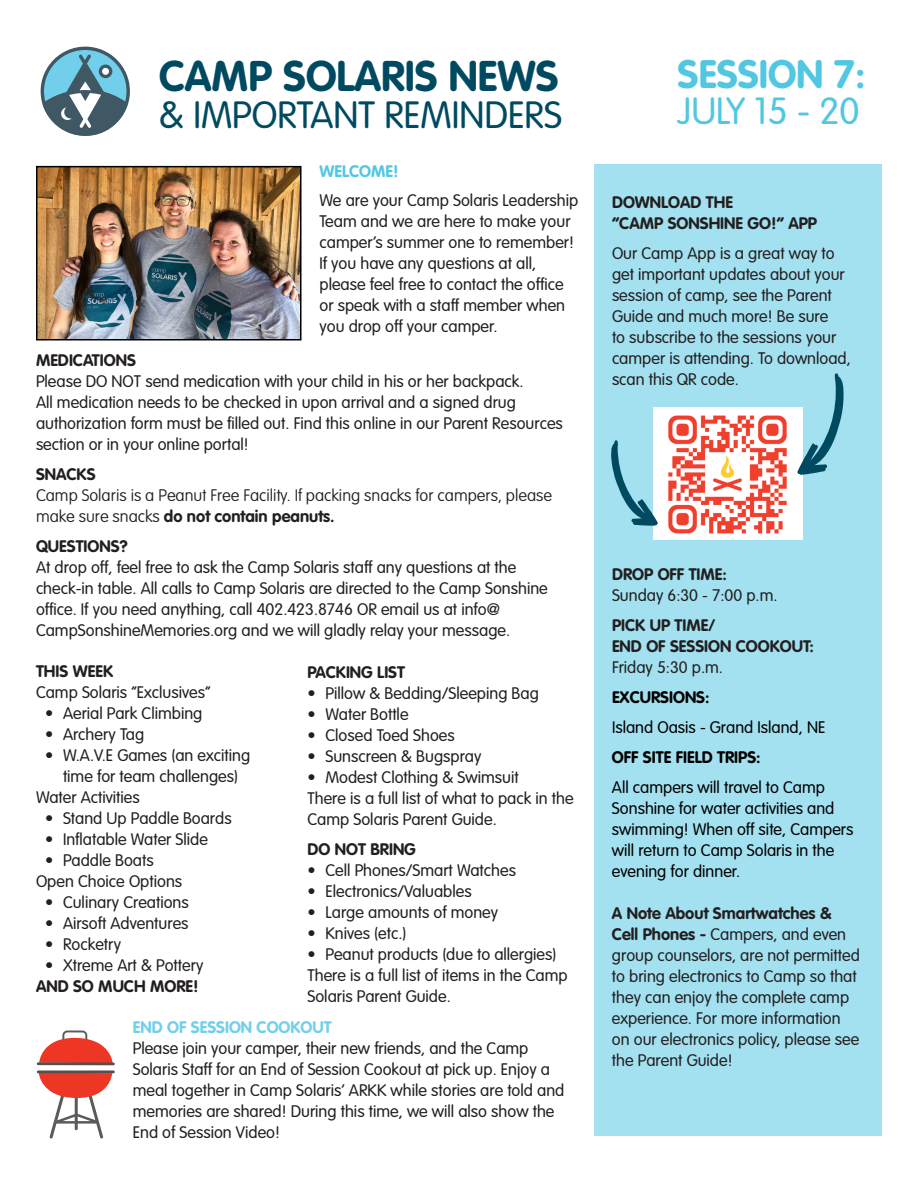
<style>
.page{position:relative;width:918px;height:1188px;background:#fff}
.page>*{position:absolute;margin:0;border:0;box-sizing:border-box;transform-origin:0 0}
.t1{font:700 42.3px "VAG Rounded Std";color:#004a61}
.t2{font:700 39.15px "VAG Rounded Std";color:#52c7e2}
.t3{font:300 37.5px "VAG Rounded Std";color:#004a61}
.t4{font:300 37.2px "VAG Rounded Std";color:#52c7e2}
.t5{font:300 16.5px/21px "VAG Rounded Std";color:#231f20}
.t6{font:300 16.5px/21px "VAG Rounded Std";color:#000}
.t7{font:700 16.5px/21px "VAG Rounded Std";color:#231f20}
.t8{font:100 16.5px/21px "VAG Rounded Std";color:#231f20}
.t9{font:700 16.5px "VAG Rounded Std";color:#000}
.t10{font:700 16.5px "VAG Rounded Std";color:#72cfec}
.t11{font:700 16.5px "VAG Rounded Std";color:#52c7e2}
.s1{font-weight:700}
.s2{font-weight:300}
</style>
<div class="page">
<div style="left:594px;top:165px;width:287px;height:971px;background:#a3e1f0"></div>
<img style="left:689px;top:408px;width:113px;height:131px">
<svg style="left:611px;top:407px;width:78px;height:132px"></svg>
<svg style="left:768px;top:373px;width:76px;height:114px"></svg>
<img style="left:39px;top:169px;width:260px;height:168px">
<div style="left:36px;top:166px;width:266px;height:174px;border:2px solid #000"></div>
<svg style="left:41px;top:47px;width:89px;height:89px"></svg>
<svg style="left:39px;top:1073px;width:73px;height:66px"></svg>
<hr style="left:37px;top:1070px;width:78px;height:3px;background:#574f4f">
<svg style="left:39px;top:1030px;width:74px;height:32px"></svg>
<hr style="left:37px;top:1062px;width:78px;height:3px;background:#574f4f">
<p class="t1" style="left:159px;top:51px;width:401px">CAMP SOLARIS NEWS</p>
<p class="t3" style="left:159px;top:94px;width:404px">&amp; IMPORTANT REMINDERS</p>
<p class="t11" style="left:320px;top:162px;width:81px">WELCOME!</p>
<p class="t5" style="left:320px;top:190px;width:260px">We are your Camp Solaris Leadership<br>Team and we are here to make your camper’s summer one to remember!<br>If you have any questions at all, please feel free to contact the office or speak with a staff member when you drop off your camper.</p>
<p class="t5" style="left:36px;top:351px;width:528px"><span class="s1">MEDICATIONS<br></span>Please DO NOT send medication with your child in his or her backpack.<br>All medication needs to be checked in upon arrival and a signed drug authorization form must be filled out. Find this online in our Parent Resources section or in your online portal!</p>
<p class="t8" style="left:36px;top:465px;width:518px"><span class="s1">SNACKS<br></span>Camp Solaris is a Peanut Free Facility. If packing snacks for campers, please make sure snacks <span class="s1">do not contain peanuts.</span></p>
<p class="t5" style="left:36px;top:537px;width:513px"><span class="s1">QUESTIONS?<br></span>At drop off, feel free to ask the Camp Solaris staff any questions at the check-in table. All calls to Camp Solaris are directed to the Camp Sonshine office. If you need anything, call 402.423.8746 OR email us at info@ CampSonshineMemories.org and we will gladly relay your message.</p>
<p class="t7" style="left:36px;top:661px;width:79px">THIS WEEK</p>
<p class="t5" style="left:36px;top:682px;width:176px">Camp Solaris “Exclusives”</p>
<p class="t5" style="left:45px;top:703px;width:159px">• Aerial Park Climbing</p>
<p class="t5" style="left:45px;top:724px;width:101px">• Archery Tag</p>
<p class="t5" style="left:45px;top:745px;width:207px;text-align:center">• W.A.V.E Games (an exciting time for team challenges)</p>
<p class="t5" style="left:36px;top:787px;width:105px">Water Activities</p>
<p class="t5" style="left:45px;top:808px;width:188px">• Stand Up Paddle Boards</p>
<p class="t5" style="left:45px;top:829px;width:165px">• Inflatable Water Slide</p>
<p class="t5" style="left:45px;top:850px;width:110px">• Paddle Boats</p>
<p class="t5" style="left:36px;top:871px;width:148px">Open Choice Options</p>
<p class="t5" style="left:45px;top:892px;width:145px">• Culinary Creations</p>
<p class="t5" style="left:45px;top:913px;width:145px">• Airsoft Adventures</p>
<p class="t5" style="left:45px;top:934px;width:78px">• Rocketry</p>
<p class="t5" style="left:45px;top:955px;width:160px">• Xtreme Art &amp; Pottery</p>
<p class="t7" style="left:36px;top:976px;width:164px">AND SO MUCH MORE!</p>
<p class="t10" style="left:133px;top:1018px;width:200px">END OF SESSION COOKOUT</p>
<p class="t5" style="left:133px;top:1038px;width:433px">Please join your camper, their new friends, and the Camp Solaris Staff for an End of Session Cookout at pick up. Enjoy a meal together in Camp Solaris’ ARKK while stories are told and memories are shared! During this time, we will also show the End of Session Video!</p>
<p class="t7" style="left:308px;top:663px;width:99px">PACKING LIST</p>
<p class="t5" style="left:308px;top:684px;width:233px">• Pillow &amp; Bedding/Sleeping Bag</p>
<p class="t5" style="left:308px;top:705px;width:103px">• Water Bottle</p>
<p class="t5" style="left:308px;top:726px;width:149px">• Closed Toed Shoes</p>
<p class="t5" style="left:308px;top:747px;width:175px">• Sunscreen &amp; Bugspray</p>
<p class="t5" style="left:308px;top:768px;width:213px">• Modest Clothing &amp; Swimsuit</p>
<p class="t5" style="left:308px;top:789px;width:268px">There is a full list of what to pack in the<br>Camp Solaris Parent Guide.</p>
<p class="t7" style="left:308px;top:840px;width:110px">DO NOT BRING</p>
<p class="t5" style="left:308px;top:861px;width:210px">• Cell Phones/Smart Watches</p>
<p class="t5" style="left:308px;top:882px;width:166px">• Electronics/Valuables</p>
<p class="t5" style="left:308px;top:903px;width:192px">• Large amounts of money</p>
<p class="t5" style="left:308px;top:924px;width:101px">• Knives (etc.)</p>
<p class="t5" style="left:308px;top:945px;width:250px">• Peanut products (due to allergies)</p>
<p class="t5" style="left:308px;top:966px;width:262px">There is a full list of items in the Camp<br>Solaris Parent Guide.</p>
<p class="t2" style="left:678px;top:51px;width:189px">SESSION 7:</p>
<p class="t4" style="left:678px;top:89px;width:183px">JULY 15 - 20</p>
<p class="t7" style="left:612px;top:192px;width:207px">DOWNLOAD THE<br>“CAMP SONSHINE GO!” APP</p>
<p class="t5" style="left:612px;top:243px;width:240px">Our Camp App is a great way to get important updates about your session of camp, see the Parent<br>Guide and much more! Be sure<br>to subscribe to the sessions your camper is attending. To download, scan this QR code.</p>
<p class="t5" style="left:612px;top:564px;width:167px"><span class="s1">DROP OFF TIME:<br></span>Sunday 6:30 - 7:00 p.m.</p>
<p class="t7" style="left:612px;top:615px;width:203px">PICK UP TIME/<br>END OF SESSION COOKOUT:<br><span class="s2">Friday 5:30 p.m.</span></p>
<p class="t9" style="left:612px;top:688px;width:99px">EXCURSIONS:</p>
<p class="t6" style="left:612px;top:717px;width:215px">Island Oasis - Grand Island, NE</p>
<p class="t9" style="left:612px;top:748px;width:150px">OFF SITE FIELD TRIPS:</p>
<p class="t6" style="left:612px;top:777px;width:243px">All campers will travel to Camp<br>Sonshine for water activities and swimming! When off site, Campers will return to Camp Solaris in the evening for dinner.</p>
<p class="t5" style="left:612px;top:903px;width:249px"><span class="s1">A Note About Smartwatches &amp;<br>Cell Phones -</span> Campers, and even group counselors, are not permitted to bring electronics to Camp so that they can enjoy the complete camp experience. For more information on our electronics policy, please see the Parent Guide!</p>
</div>
